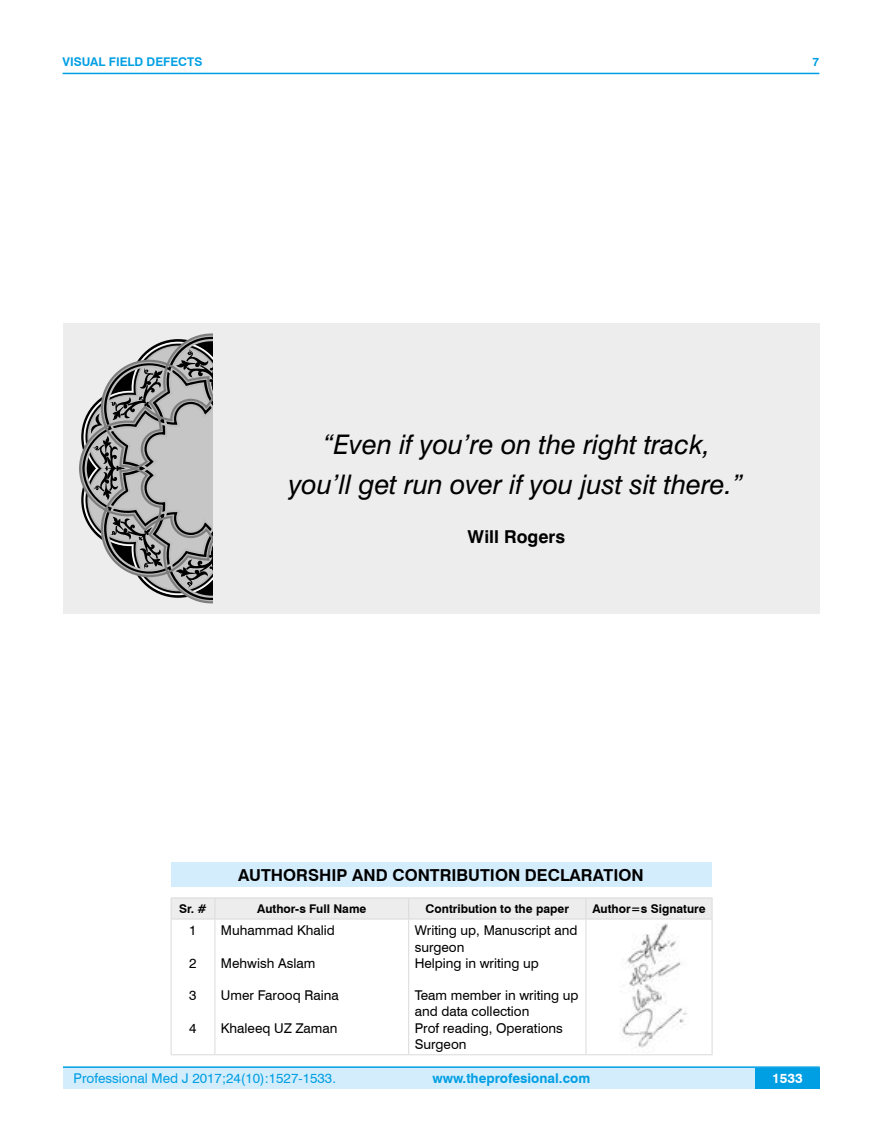
<style>
.page{position:relative;width:882px;height:1145px;background:#fff}
.page>*{position:absolute;margin:0;border:0;box-sizing:border-box;transform-origin:0 0}
.t1{font:italic 27px/40.5px "Swiss 721 BT";color:#000;text-align:center}
.t2{font:700 17.7px "Swiss 721 BT";color:#000}
.t3{font:700 16.5px "Swiss 721 BT";color:#000}
.t4{font:13.5px/16.2px "Swiss 721 BT";color:#000}
.t5{font:13.5px "Swiss 721 BT";color:#009fe3}
.t6{font:700 13.5px "Swiss 721 BT";color:#009fe3}
.t7{font:700 13.5px "Swiss 721 BT";color:#fff}
.t8{font:700 12px "Swiss 721 BT";color:#000}
.t9{font:700 12px "Swiss 721 BT";color:#009fe3}
</style>
<div class="page">
<div style="left:63px;top:1067px;width:756px;height:21px;background:#d4edfc"></div>
<hr style="left:63px;top:1066px;width:756px;height:2px;background:#009fe3">
<div style="left:754px;top:1068px;width:65px;height:20px;background:#009fe3"></div>
<hr style="left:63px;top:73px;width:756px;height:1px;background:#009fe3">
<div style="left:171px;top:862px;width:540px;height:25px;background:#d4edfc"></div>
<hr style="left:171px;top:897px;width:44px;height:1px;background:#dadada">
<hr style="left:215px;top:897px;width:193px;height:1px;background:#dadada">
<hr style="left:408px;top:897px;width:177px;height:1px;background:#dadada">
<hr style="left:585px;top:897px;width:127px;height:1px;background:#dadada">
<div style="left:171px;top:898px;width:541px;height:20px;background:#ededed"></div>
<hr style="left:171px;top:918px;width:44px;height:1px;background:#dadada">
<hr style="left:171px;top:919px;width:1px;height:135px;background:#dadada">
<hr style="left:215px;top:918px;width:193px;height:1px;background:#dadada">
<hr style="left:214px;top:919px;width:1px;height:135px;background:#dadada">
<hr style="left:408px;top:918px;width:177px;height:1px;background:#dadada">
<hr style="left:408px;top:919px;width:1px;height:135px;background:#dadada">
<hr style="left:585px;top:918px;width:127px;height:1px;background:#dadada">
<hr style="left:585px;top:919px;width:1px;height:135px;background:#dadada">
<hr style="left:711px;top:919px;width:1px;height:135px;background:#dadada">
<hr style="left:171px;top:1054px;width:44px;height:1px;background:#dadada">
<hr style="left:215px;top:1054px;width:193px;height:1px;background:#dadada">
<hr style="left:408px;top:1054px;width:177px;height:1px;background:#dadada">
<hr style="left:585px;top:1054px;width:127px;height:1px;background:#dadada">
<img style="left:622px;top:923px;width:65px;height:125px">
<div style="left:63px;top:323px;width:756px;height:291px;background:#ededed"></div>
<svg style="left:79px;top:333px;width:134px;height:271px"></svg>
<svg style="left:176px;top:349px;width:37px;height:42px;background:#7e7e7e"></svg>
<svg style="left:110px;top:517px;width:52px;height:52px;background:#767676"></svg>
<svg style="left:175px;top:545px;width:38px;height:42px;background:#7f7f7f"></svg>
<svg style="left:89px;top:368px;width:73px;height:132px;background:#8e8e8e"></svg>
<p class="t9" style="left:63px;top:53px;width:141px">VISUAL FIELD DEFECTS</p>
<p class="t9" style="left:812px;top:53px;width:8px">7</p>
<h1 class="t1" style="left:289px;top:423px;width:455px">“Even if you’re on the right track, you’ll get run over if you just sit there.”</h1>
<h2 class="t2" style="left:467px;top:524px;width:99px">Will Rogers</h2>
<p class="t3" style="left:238px;top:863px;width:406px">AUTHORSHIP AND CONTRIBUTION DECLARATION</p>
<p class="t8" style="left:179px;top:900px;width:29px">Sr. #</p>
<p class="t8" style="left:257px;top:900px;width:111px">Author-s Full Name</p>
<p class="t8" style="left:425px;top:900px;width:145px">Contribution to the paper</p>
<p class="t8" style="left:592px;top:900px;width:115px">Author=s Signature</p>
<p class="t4" style="left:189px;top:922px;width:9px">1</p>
<p class="t4" style="left:189px;top:954px;width:9px">2</p>
<p class="t4" style="left:189px;top:986px;width:9px">3</p>
<p class="t4" style="left:189px;top:1019px;width:9px">4</p>
<p class="t4" style="left:221px;top:922px;width:115px">Muhammad Khalid</p>
<p class="t4" style="left:221px;top:954px;width:96px">Mehwish Aslam</p>
<p class="t4" style="left:221px;top:986px;width:119px">Umer Farooq Raina</p>
<p class="t4" style="left:221px;top:1019px;width:118px">Khaleeq UZ Zaman</p>
<p class="t4" style="left:414px;top:922px;width:164px">Writing up, Manuscript and surgeon<br>Helping in writing up</p>
<p class="t4" style="left:414px;top:986px;width:165px">Team member in writing up and data collection<br>Prof reading, Operations<br>Surgeon</p>
<p class="t5" style="left:74px;top:1069px;width:264px">Professional Med J 2017;24(10):1527-1533.</p>
<p class="t6" style="left:432px;top:1069px;width:159px">www.theprofesional.com</p>
<p class="t7" style="left:771px;top:1069px;width:32px">1533</p>
</div>
